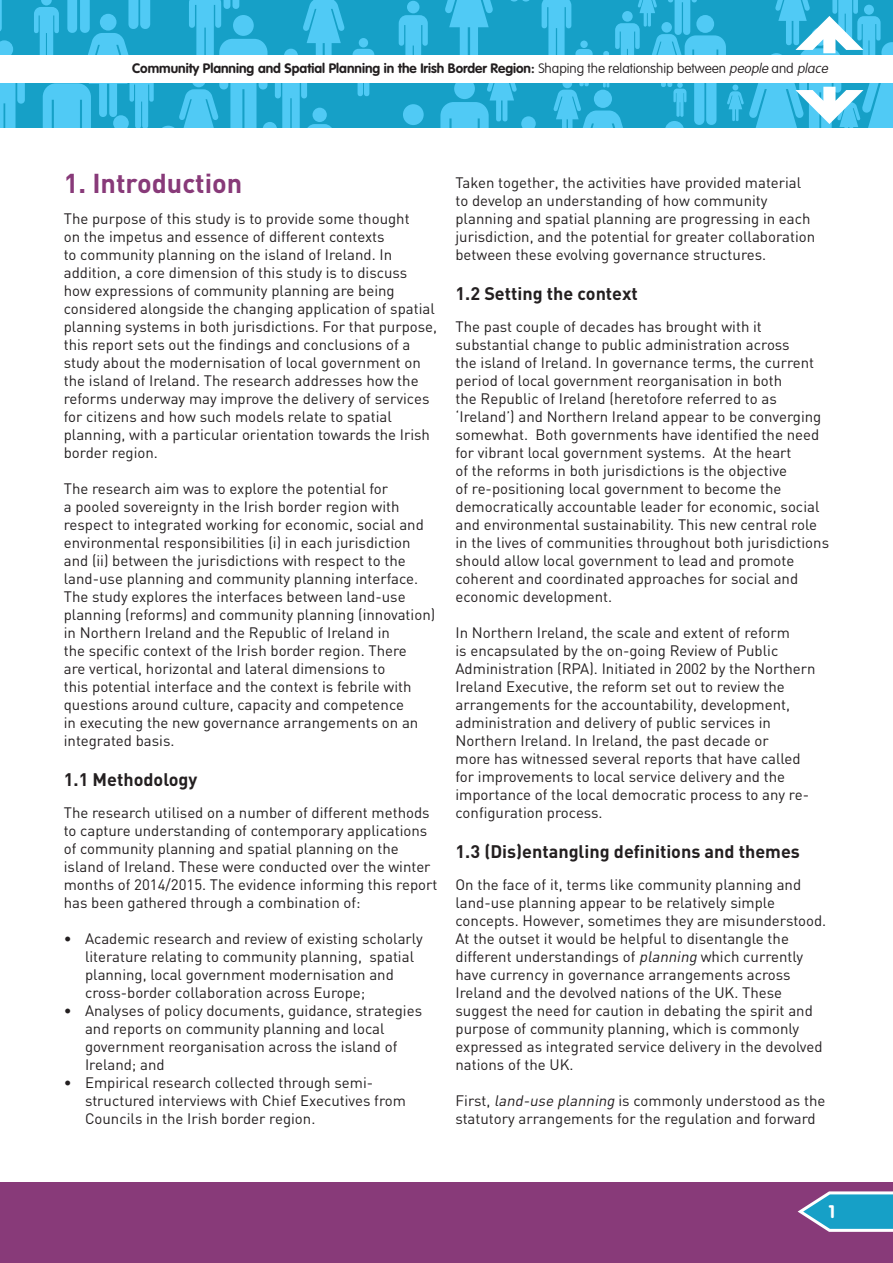
<style>
.page{position:relative;width:893px;height:1263px;background:#fff}
.page>*{position:absolute;margin:0;border:0;box-sizing:border-box;transform-origin:0 0}
.t1{font:700 27px "DIN";color:#883a79}
.t2{font:700 18px "DIN";color:#231f20}
.t3{font:700 18px "VAG Rounded";color:#fff}
.t4{font:15px/18px "DIN";color:#231f20}
.t5{font:700 13.5px "VAG Rounded";color:#231f20}
.s1{font-weight:100}
.s2{font-weight:100;font-style:italic}
.s3{font-style:italic}
</style>
<div class="page">
<div style="left:0;top:1182px;width:893px;height:81px;background:#883a79"></div>
<div style="left:0;top:0;width:893px;height:128px;background:#16a0c7"></div>
<div style="left:403px;top:104px;width:21px;height:21px;background:#50caf5;border-radius:50%"></div>
<svg style="left:0;top:40px;width:25px;height:88px"></svg>
<svg style="left:352px;top:49px;width:22px;height:47px"></svg>
<div style="left:359px;top:38px;width:9px;height:9px;background:#50caf5;border-radius:50%"></div>
<svg style="left:0;top:0;width:2px;height:31px"></svg>
<svg style="left:34px;top:0;width:311px;height:128px"></svg>
<div style="left:284px;top:49px;width:14px;height:14px;background:#50caf5;border-radius:50%"></div>
<svg style="left:399px;top:15px;width:29px;height:40px"></svg>
<div style="left:407px;top:1px;width:12px;height:12px;background:#50caf5;border-radius:50%"></div>
<div style="left:0;top:55px;width:893px;height:28px;background:#fff"></div>
<svg style="left:440px;top:0;width:453px;height:128px"></svg>
<svg style="left:797px;top:1191px;width:96px;height:41px"></svg>
<p class="t5" style="left:132px;top:61px;width:700px">Community Planning and Spatial Planning in the Irish Border Region: <span class="s1">Shaping the relationship between</span> <span class="s2">people</span> <span class="s1">and</span> <span class="s2">place</span></p>
<h1 class="t1" style="left:64px;top:165px;width:180px">1. Introduction</h1>
<p class="t4" style="left:64px;top:209px;width:375px">The purpose of this study is to provide some thought<br>on the impetus and essence of different contexts<br>to community planning on the island of Ireland. In addition, a core dimension of this study is to discuss how expressions of community planning are being considered alongside the changing application of spatial planning systems in both jurisdictions. For that purpose, this report sets out the findings and conclusions of a study about the modernisation of local government on the island of Ireland. The research addresses how the reforms underway may improve the delivery of services for citizens and how such models relate to spatial planning, with a particular orientation towards the Irish border region.</p>
<p class="t4" style="left:64px;top:479px;width:373px">The research aim was to explore the potential for<br>a pooled sovereignty in the Irish border region with respect to integrated working for economic, social and environmental responsibilities (i) in each jurisdiction and (ii) between the jurisdictions with respect to the land-use planning and community planning interface.<br>The study explores the interfaces between land-use planning (reforms) and community planning (innovation) in Northern Ireland and the Republic of Ireland in<br>the specific context of the Irish border region. There<br>are vertical, horizontal and lateral dimensions to<br>this potential interface and the context is febrile with questions around culture, capacity and competence<br>in executing the new governance arrangements on an integrated basis.</p>
<p class="t2" style="left:64px;top:767px;width:135px">1.1 Methodology</p>
<p class="t4" style="left:64px;top:803px;width:375px">The research utilised on a number of different methods to capture understanding of contemporary applications of community planning and spatial planning on the island of Ireland. These were conducted over the winter months of 2014/2015. The evidence informing this report has been gathered through a combination of:</p>
<p class="t4" style="left:85px;top:929px;width:339px;text-indent:-21px">• Academic research and review of existing scholarly literature relating to community planning, spatial planning, local government modernisation and cross-border collaboration across Europe;</p>
<p class="t4" style="left:85px;top:1001px;width:339px;text-indent:-21px">• Analyses of policy documents, guidance, strategies and reports on community planning and local government reorganisation across the island of Ireland; and</p>
<p class="t4" style="left:85px;top:1073px;width:322px;text-indent:-21px">• Empirical research collected through semi&shy;structured interviews with Chief Executives from<br>Councils in the Irish border region.</p>
<p class="t4" style="left:455px;top:173px;width:361px">Taken together, the activities have provided material to develop an understanding of how community planning and spatial planning are progressing in each jurisdiction, and the potential for greater collaboration between these evolving governance structures.</p>
<p class="t2" style="left:455px;top:281px;width:184px">1.2 Setting the context</p>
<p class="t4" style="left:455px;top:317px;width:375px">The past couple of decades has brought with it substantial change to public administration across<br>the island of Ireland. In governance terms, the current period of local government reorganisation in both<br>the Republic of Ireland (heretofore referred to as ‘Ireland’) and Northern Ireland appear to be converging somewhat. Both governments have identified the need for vibrant local government systems. At the heart<br>of the reforms in both jurisdictions is the objective<br>of re-positioning local government to become the democratically accountable leader for economic, social and environmental sustainability. This new central role in the lives of communities throughout both jurisdictions should allow local government to lead and promote coherent and coordinated approaches for social and economic development.</p>
<p class="t4" style="left:455px;top:623px;width:362px">In Northern Ireland, the scale and extent of reform<br>is encapsulated by the on-going Review of Public Administration (RPA). Initiated in 2002 by the Northern Ireland Executive, the reform set out to review the arrangements for the accountability, development, administration and delivery of public services in Northern Ireland. In Ireland, the past decade or<br>more has witnessed several reports that have called for improvements to local service delivery and the importance of the local democratic process to any re&shy;configuration process.</p>
<p class="t2" style="left:455px;top:839px;width:346px">1.3 (Dis)entangling definitions and themes</p>
<p class="t4" style="left:455px;top:875px;width:372px">On the face of it, terms like community planning and land-use planning appear to be relatively simple concepts. However, sometimes they are misunderstood.<br>At the outset it would be helpful to disentangle the different understandings of <span class="s3">planning</span> which currently have currency in governance arrangements across Ireland and the devolved nations of the UK. These suggest the need for caution in debating the spirit and purpose of community planning, which is commonly expressed as integrated service delivery in the devolved nations of the UK.</p>
<p class="t4" style="left:455px;top:1091px;width:371px">First, <span class="s3">land-use planning</span> is commonly understood as the statutory arrangements for the regulation and forward</p>
<p class="t3" style="left:828px;top:1201px;width:8px">1</p>
</div>
